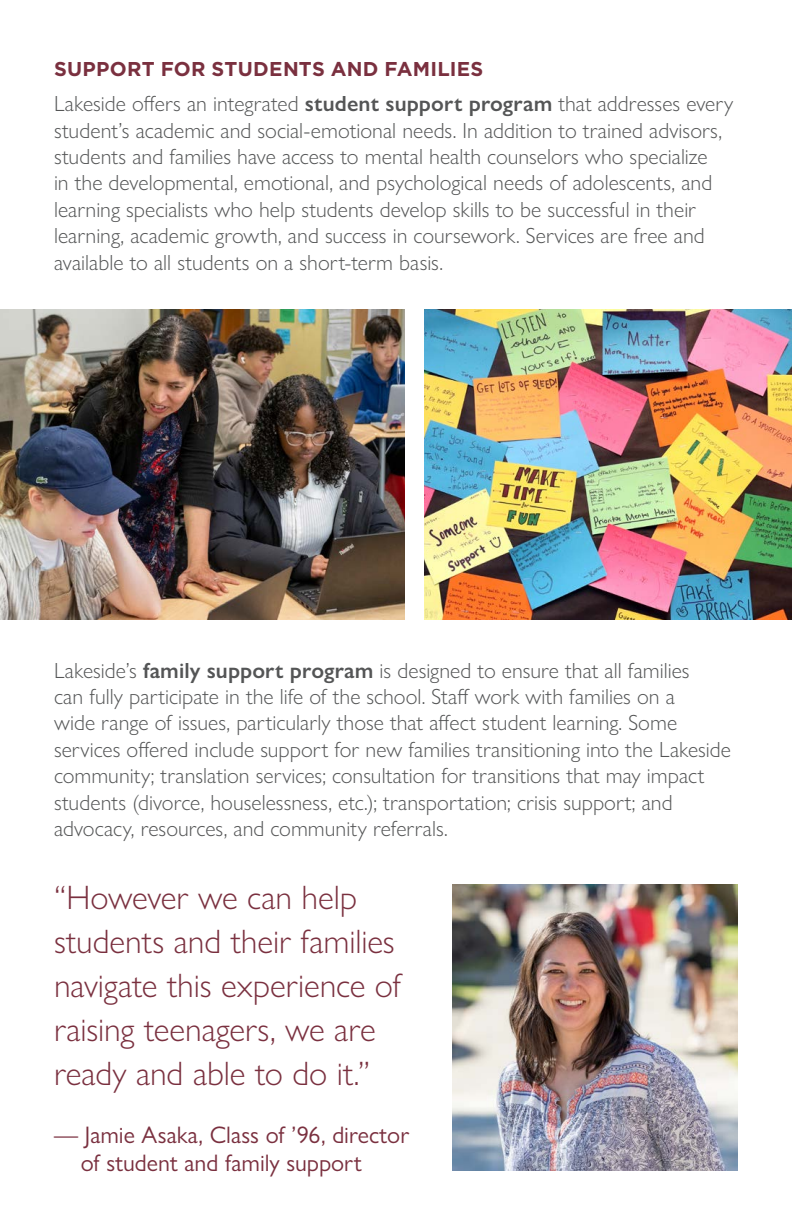
<style>
.page{position:relative;width:792px;height:1224px;background:#fff}
.page>*{position:absolute;margin:0;border:0;box-sizing:border-box;transform-origin:0 0}
.t1{font:300 34px/44px "Gill Sans Nova";letter-spacing:-.005em;color:#7a303f}
.t2{font:24px/28.8px "Gill Sans Nova";color:#7a303f}
.t3{font:300 22px/26.4px "Gill Sans Nova";color:#545556}
.t4{font:700 20px "Gotham";letter-spacing:.015em;color:#7a303f}
.s1{font-weight:600}
</style>
<div class="page">
<img style="left:0;top:310px;width:404px;height:310px">
<img style="left:425px;top:310px;width:367px;height:310px">
<img style="left:452px;top:884px;width:286px;height:286px">
<p class="t4" style="left:54px;top:55px;width:431px">SUPPORT FOR STUDENTS AND FAMILIES</p>
<p class="t3" style="left:54px;top:90px;width:681px">Lakeside offers an integrated <span class="s1">student support program</span> that addresses every student’s academic and social-emotional needs. In addition to trained advisors, students and families have access to mental health counselors who specialize<br>in the developmental, emotional, and psychological needs of adolescents, and learning specialists who help students develop skills to be successful in their learning, academic growth, and success in coursework. Services are free and available to all students on a short-term basis.</p>
<p class="t3" style="left:54px;top:657px;width:679px">Lakeside’s <span class="s1">family support program</span> is designed to ensure that all families<br>can fully participate in the life of the school. Staff work with families on a<br>wide range of issues, particularly those that affect student learning. Some services offered include support for new families transitioning into the Lakeside community; translation services; consultation for transitions that may impact students (divorce, houselessness, etc.); transportation; crisis support; and advocacy, resources, and community referrals.</p>
<p class="t1" style="left:54px;top:875px;width:349px">“However we can help students and their families navigate this experience of raising teenagers, we are ready and able to do it.”</p>
<p class="t2" style="left:81px;top:1120px;width:330px;text-indent:-27px">— Jamie Asaka, Class of ’96, director of student and family support</p>
</div>
